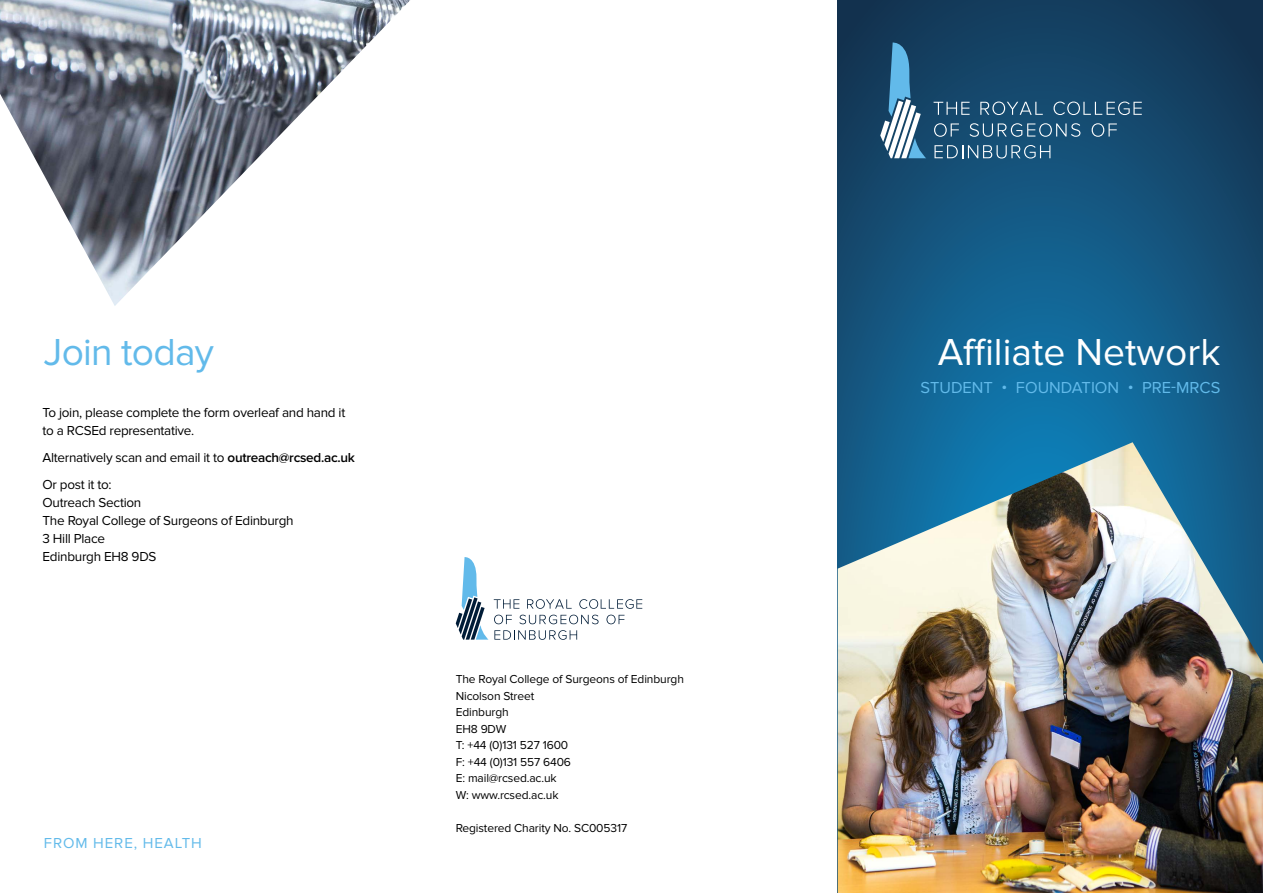
<style>
.page{position:relative;width:1263px;height:893px;background:#fff}
.page>*{position:absolute;margin:0;border:0;box-sizing:border-box;transform-origin:0 0}
.t1{font:39px "Proxima Nova";color:#fff}
.t2{font:39px "Proxima Nova";letter-spacing:-.02em;color:#62baea}
.t3{font:16.5px "Proxima Nova";color:#62baea}
.t4{font:15px "Proxima Nova";letter-spacing:.06em;color:#62baea}
.t5{font:13.5px/18px "Proxima Nova";letter-spacing:-.02em;color:#000}
.t6{font:12px/16.5px "Proxima Nova";letter-spacing:-.01em;color:#000}
.s1{font-weight:600}
</style>
<div class="page">
<svg style="left:838px;top:0;width:425px;height:442px;background:#13527a"></svg>
<svg style="left:933px;top:102px;width:36px;height:13px"></svg>
<svg style="left:980px;top:102px;width:63px;height:13px"></svg>
<svg style="left:1053px;top:102px;width:89px;height:13px"></svg>
<svg style="left:934px;top:123px;width:25px;height:14px"></svg>
<svg style="left:969px;top:123px;width:111px;height:14px;background:#437190"></svg>
<svg style="left:1092px;top:123px;width:25px;height:14px"></svg>
<svg style="left:934px;top:145px;width:116px;height:14px;background:#467593"></svg>
<svg style="left:880px;top:41px;width:46px;height:117px"></svg>
<img style="left:838px;top:442px;width:425px;height:451px">
<svg style="left:494px;top:599px;width:25px;height:10px"></svg>
<svg style="left:527px;top:599px;width:45px;height:10px"></svg>
<svg style="left:579px;top:599px;width:63px;height:10px"></svg>
<svg style="left:494px;top:615px;width:18px;height:9px"></svg>
<svg style="left:519px;top:615px;width:79px;height:9px"></svg>
<svg style="left:606px;top:615px;width:18px;height:9px"></svg>
<svg style="left:494px;top:630px;width:83px;height:10px"></svg>
<svg style="left:456px;top:557px;width:32px;height:83px"></svg>
<img style="left:0;top:0;width:410px;height:306px">
<h1 class="t2" style="left:44px;top:329px;width:172px">Join today</h1>
<p class="t5" style="left:43px;top:403px;width:304px">To join, please complete the form overleaf and hand it to a RCSEd representative.</p>
<p class="t5" style="left:43px;top:444px;width:314px;line-height:27px">Alternatively scan and email it to <span class="s1">outreach@rcsed.ac.uk<br></span>Or post it to:</p>
<p class="t5" style="left:43px;top:493px;width:253px">Outreach Section<br>The Royal College of Surgeons of Edinburgh<br>3 Hill Place<br>Edinburgh EH8 9DS</p>
<p class="t4" style="left:44px;top:834px;width:159px">FROM HERE, HEALTH</p>
<p class="t6" style="left:456px;top:671px;width:230px">The Royal College of Surgeons of Edinburgh<br>Nicolson Street<br>Edinburgh<br>EH8 9DW<br>T: +44 (0)131 527 1600<br>F: +44 (0)131 557 6406<br>E: mail@rcsed.ac.uk<br>W: www.rcsed.ac.uk</p>
<p class="t6" style="left:456px;top:820px;width:173px">Registered Charity No. SC005317</p>
<h1 class="t1" style="left:938px;top:329px;width:284px">Affiliate Network</h1>
<p class="t3" style="left:920px;top:378px;width:301px">STUDENT • FOUNDATION • PRE-MRCS</p>
</div>
